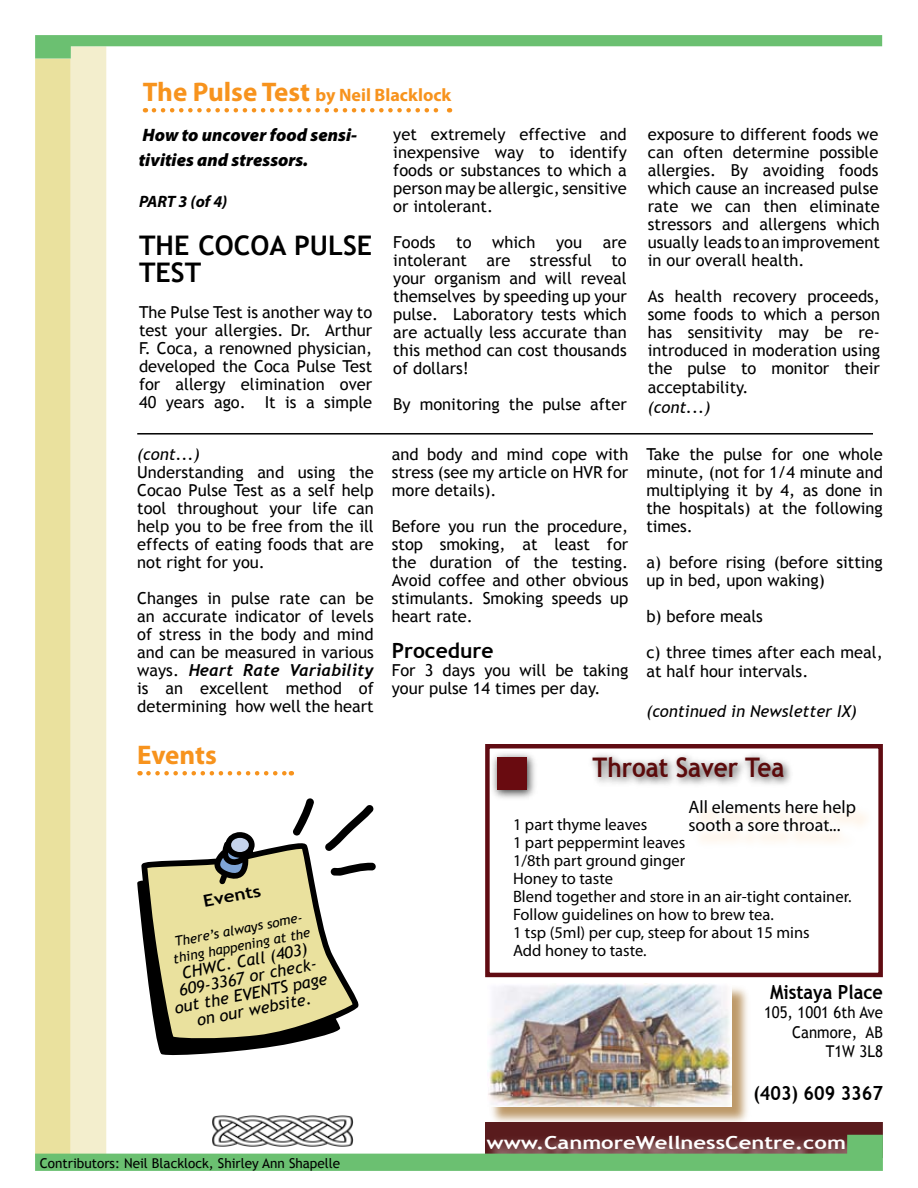
<style>
.page{position:relative;width:918px;height:1188px;background:#fff}
.page>*{position:absolute;margin:0;border:0;box-sizing:border-box;transform-origin:0 0}
.t1{font:700 27px/27px "Trebuchet MS";color:#000}
.t2{font:700 27px "Trebuchet MS";color:#5c0a0b;scale:.9 1}
.t3{font:700 27px "Myriad Pro";letter-spacing:-.005em;color:#f7931d}
.t4{font:700 21px "Trebuchet MS";color:#000}
.t5{font:700 19.5px "Trebuchet MS";color:#000;scale:.92 1}
.t6{font:italic 900 18px/25.2px "Myriad Pro";color:#000}
.t7{font:18px/18px "Myriad Pro";color:#000}
.t8{font:700 18px "Trebuchet MS";color:#fff;scale:1.22 1}
.t9{font:700 18px "Myriad Pro";color:#f7931d}
.t10{font:16.5px/18px "Trebuchet MS";color:#000;text-align:justify}
.t11{font:16.5px/18px "Myriad Pro";color:#000}
.t12{font:italic 16.5px/16.5px "Trebuchet MS";color:#000;text-align:center}
.t13{font:italic 700 16.5px "Trebuchet";color:#000}
.t14{font:italic 700 16.5px "Myriad Pro";letter-spacing:-.005em;color:#000}
.t15{font:700 16.5px "Trebuchet MS";color:#000;scale:1.15 1}
.t16{font:16.2px/19.5px "Trebuchet MS";color:#000;text-align:right;scale:.92 1}
.t17{font:13.5px "Trebuchet MS";color:#000}
.t18{font:italic 13.5px/16.5px "Trebuchet MS";color:#000;text-align:center}
.s1{font-size:27px}
.s2{font-family:"Trebuchet MS";font-weight:400;font-style:normal}
</style>
<div class="page">
<div style="left:485px;top:744px;width:398px;height:233px;border:4px solid #600b12"></div>
<svg style="left:137px;top:862px;width:169px;height:194px"></svg>
<svg style="left:147px;top:798px;width:229px;height:242px"></svg>
<div style="left:489px;top:985px;width:263px;height:140px;background:#a77736;opacity:.75"></div>
<img style="left:487px;top:983px;width:244px;height:123px">
<div style="left:486px;top:1123px;width:396px;height:34px;background:#591b1d"></div>
<div style="left:485px;top:1122px;width:398px;height:36px;border:2px solid #591b1d"></div>
<svg style="left:154px;top:108px;width:296px;height:4px"></svg>
<div style="left:490px;top:751px;width:47px;height:51px;background:#000;opacity:.75"></div>
<div style="left:497px;top:757px;width:29px;height:33px;background:#690b10"></div>
<svg style="left:148px;top:771px;width:144px;height:5px"></svg>
<div style="left:586px;top:751px;width:209px;height:38px;background:#000;opacity:.75"></div>
<div style="left:35px;top:59px;width:36px;height:1099px;background:#eae19e"></div>
<div style="left:71px;top:46px;width:35px;height:1114px;background:#f3eecd"></div>
<svg style="left:35px;top:35px;width:847px;height:24px"></svg>
<svg style="left:35px;top:1135px;width:848px;height:36px"></svg>
<div style="left:691px;top:802px;width:184px;height:49px;background:#fefcf8"></div>
<hr style="left:137px;top:433px;width:736px;height:2px;background:#000">
<img style="left:210px;top:1115px;width:144px;height:32px">
<p class="t9" style="left:143px;top:83px;width:310px"><span class="s1">The Pulse Test</span> by Neil Blacklock</p>
<p class="t6" style="left:139px;top:122px;width:220px">How to uncover food sensi&shy;tivities and stressors.</p>
<p class="t14" style="left:139px;top:191px;width:90px">PART 3 (of 4)</p>
<h1 class="t1" style="left:139px;top:232px;width:235px">THE COCOA PULSE<br>TEST</h1>
<p class="t10" style="left:139px;top:303px;width:235px">The Pulse Test is another way to test your allergies. Dr. Arthur F. Coca, a renowned physician, developed the Coca Pulse Test for allergy elimination over 40 years ago. It is a simple</p>
<p class="t12" style="left:137px;top:446px;width:64px">(cont...)</p>
<p class="t10" style="left:137px;top:463px;width:238px">Understanding and using the Cocao Pulse Test as a self help tool throughout your life can help you to be free from the ill effects of eating foods that are not right for you.</p>
<p class="t10" style="left:137px;top:589px;width:238px">Changes in pulse rate can be an accurate indicator of levels of stress in the body and mind and can be measured in various</p>
<p class="t13" style="left:137px;top:660px;width:238px"><span class="s2">ways.</span> Heart Rate Variability</p>
<p class="t10" style="left:137px;top:679px;width:238px">is an excellent method of determining how well the heart</p>
<p class="t10" style="left:393px;top:125px;width:235px">yet extremely effective and inexpensive way to identify foods or substances to which a person may be allergic, sensitive or intolerant.</p>
<p class="t10" style="left:393px;top:233px;width:44px">Foods</p>
<p class="t10" style="left:456px;top:233px;width:17px">to</p>
<p class="t10" style="left:492px;top:233px;width:45px">which</p>
<p class="t10" style="left:556px;top:233px;width:28px">you</p>
<p class="t10" style="left:393px;top:233px;width:235px;text-indent:209px">are intolerant are stressful to your organism and will reveal themselves by speeding up your pulse. Laboratory tests which are actually less accurate than this method can cost thousands of dollars!</p>
<p class="t10" style="left:393px;top:395px;width:235px">By monitoring the pulse after</p>
<p class="t10" style="left:392px;top:445px;width:238px">and body and mind cope with stress (see my article on HVR for more details).</p>
<p class="t10" style="left:392px;top:517px;width:238px">Before you run the procedure, stop smoking, at least for the duration of the testing.<br>Avoid coffee and other obvious stimulants. Smoking speeds up heart rate.</p>
<p class="t4" style="left:392px;top:637px;width:103px">Procedure</p>
<p class="t10" style="left:392px;top:661px;width:238px">For 3 days you will be taking your pulse 14 times per day.</p>
<p class="t10" style="left:648px;top:125px;width:234px">exposure to different foods we can often determine possible allergies. By avoiding foods which cause an increased pulse rate we can then eliminate stressors and allergens which usually leads to an improvement in our overall health.</p>
<p class="t10" style="left:648px;top:287px;width:234px">As health recovery proceeds, some foods to which a person has sensitivity may be re&shy;introduced in moderation using the pulse to monitor their</p>
<p class="t10" style="left:648px;top:379px;width:102px">acceptability.</p>
<p class="t12" style="left:648px;top:399px;width:64px">(cont...)</p>
<p class="t10" style="left:646px;top:445px;width:238px">Take the pulse for one whole minute, (not for 1/4 minute and multiplying it by 4, as done in the hospitals) at the following times.</p>
<p class="t10" style="left:646px;top:553px;width:238px">a) before rising (before sitting up in bed, upon waking)</p>
<p class="t10" style="left:646px;top:598px;width:238px;line-height:36px">b) before meals<br>c) three times after each meal,</p>
<p class="t10" style="left:646px;top:663px;width:164px">at half hour intervals.</p>
<p class="t12" style="left:646px;top:703px;width:212px">(continued in Newsletter IX)</p>
<h1 class="t3" style="left:137px;top:738px;width:81px">Events</h1>
<p class="t15" style="left:201px;top:891px;width:52px;rotate:-11deg">Events</p>
<p class="t18" style="left:169px;top:935px;width:141px;rotate:-11deg">There’s always some&shy;thing happening at the</p>
<p class="t12" style="left:167px;top:968px;width:157px;rotate:-11deg">CHWC. Call (403)<br>609-3367 or check&shy;out the EVENTS page on our website.</p>
<p class="t17" style="left:40px;top:1155px;width:302px">Contributors: Neil Blacklock, Shirley Ann Shapelle</p>
<h1 class="t2" style="left:592px;top:751px;width:215px">Throat Saver Tea</h1>
<p class="t7" style="left:688px;top:798px;width:169px">All elements here help sooth a sore throat...</p>
<p class="t11" style="left:513px;top:815px;width:340px">1 part thyme leaves<br>1 part peppermint leaves<br>1/8th part ground ginger<br>Honey to taste<br>Blend together and store in an air-tight container.<br>Follow guidelines on how to brew tea.<br>1 tsp (5ml) per cup, steep for about 15 mins<br>Add honey to taste.</p>
<p class="t5" style="left:770px;top:980px;width:124px">Mistaya Place</p>
<p class="t16" style="left:764px;top:1003px;width:131px">105, 1001 6th Ave<br>Canmore, AB<br>T1W 3L8</p>
<p class="t5" style="left:753px;top:1081px;width:142px">(403) 609 3367</p>
<p class="t8" style="left:486px;top:1131px;width:296px">www.CanmoreWellnessCentre.com</p>
</div>
